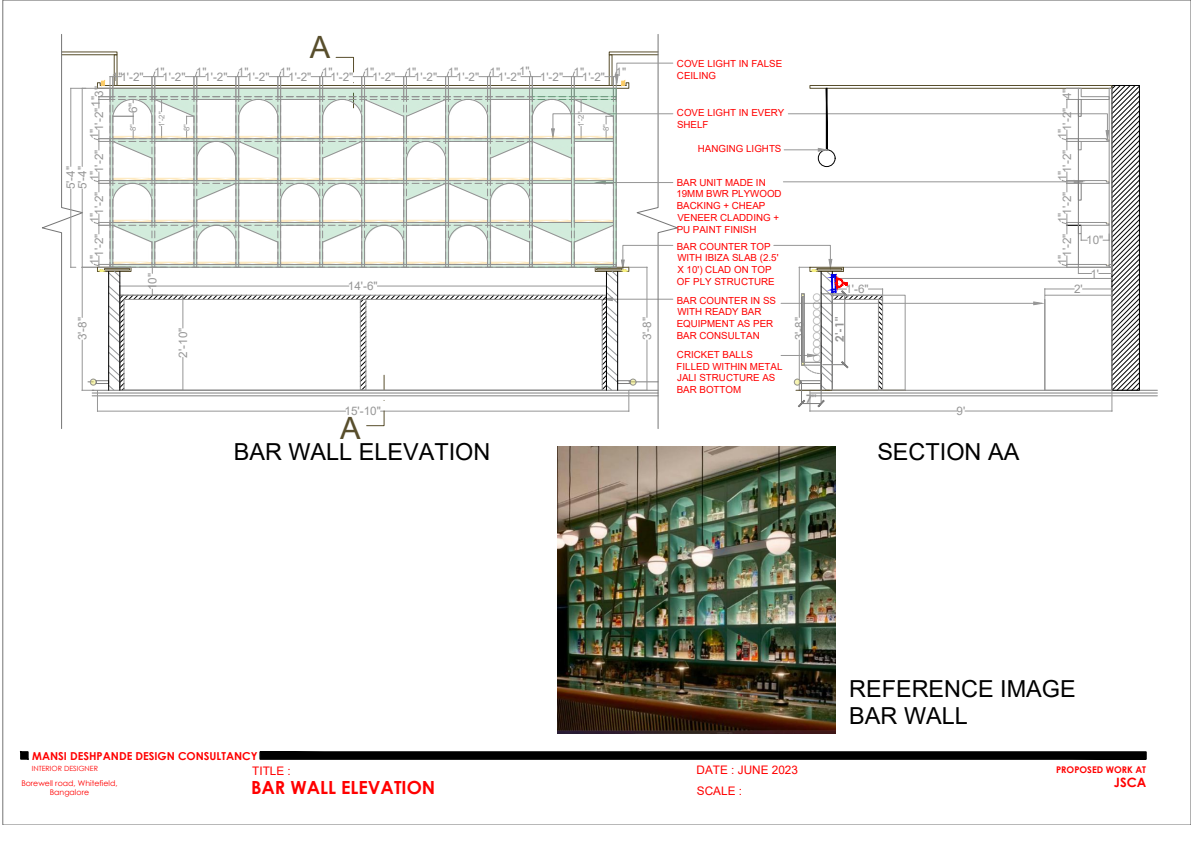
<style>
.page{position:relative;width:1191px;height:842px;background:#fff}
.page>*{position:absolute;margin:0;border:0;box-sizing:border-box;transform-origin:0 0}
.t1{font:30.7px "Arial";color:#584e2c}
.t2{font:23.4px/27.9px "Arial";color:#000}
.t3{font:700 18.1px "Century Gothic";color:#f00}
.t4{font:700 12.9px "Century Gothic";color:#f00}
.t5{font:11.8px/21.2px "Arial";color:#f00}
.t6{font:11.7px "Arial";color:#969696}
.t7{font:700 11.7px "Century Gothic";color:#969696}
.t8{font:700 11px "Century Gothic";color:#f00}
.t9{font:9.8px/11.8px "Arial";color:#f00}
.t10{font:700 9.2px "Century Gothic";color:#f00}
.t11{font:7.8px/9.5px "Century Gothic";color:#f00;text-align:center}
.t12{font:7.8px "Arial";color:#969696}
.t13{font:7.1px "Century Gothic";color:#f00}
</style>
<div class="page">
<svg style="left:20px;top:751px;width:8px;height:8px"></svg>
<svg style="left:260px;top:751px;width:886px;height:9px;background:#111"></svg>
<div style="left:260px;top:752px;width:886px;height:7px;border:1px solid #000"></div>
<hr style="left:810px;top:393px;width:347px;height:1px;background:#818181">
<hr style="left:810px;top:396px;width:347px;height:1px;background:#818181">
<hr style="left:810px;top:390px;width:347px;height:1px;background:#818181">
<img style="left:557px;top:446px;width:279px;height:288px">
<svg style="left:42px;top:34px;width:635px;height:395px"></svg>
<hr style="left:606px;top:271px;width:1px;height:119px;background:#000">
<hr style="left:617px;top:271px;width:1px;height:119px;background:#000">
<img style="left:532px;top:88px;width:84px;height:9px">
<svg style="left:773px;top:85px;width:367px;height:327px"></svg>
<div style="left:1044px;top:295px;width:68px;height:95px;border:1px solid #969696"></div>
<div style="left:832px;top:295px;width:73px;height:95px;border:1px solid #969696"></div>
<p class="t6" style="left:91px;top:97px;width:12px;rotate:-90deg">3"</p>
<p class="t6" style="left:88px;top:107px;width:12px;rotate:-90deg">1"</p>
<p class="t6" style="left:91px;top:131px;width:25px;rotate:-90deg">1'-2"</p>
<p class="t6" style="left:86px;top:139px;width:12px;rotate:-90deg">1"</p>
<p class="t6" style="left:91px;top:173px;width:25px;rotate:-90deg">1'-2"</p>
<p class="t6" style="left:86px;top:181px;width:12px;rotate:-90deg">1"</p>
<p class="t6" style="left:91px;top:215px;width:25px;rotate:-90deg">1'-2"</p>
<p class="t6" style="left:86px;top:223px;width:12px;rotate:-90deg">1"</p>
<p class="t6" style="left:91px;top:257px;width:25px;rotate:-90deg">1'-2"</p>
<p class="t6" style="left:86px;top:265px;width:12px;rotate:-90deg">1"</p>
<p class="t6" style="left:63px;top:189px;width:25px;rotate:-90deg">5'-4"</p>
<p class="t6" style="left:74px;top:189px;width:25px;rotate:-90deg">5'-4"</p>
<p class="t6" style="left:74px;top:340px;width:25px;rotate:-90deg">3'-8"</p>
<h1 class="t1" style="left:310px;top:26px;width:22px">A</h1>
<p class="t6" style="left:112px;top:69px;width:411px">1"1'-2" 1"1'-2" 1"1'-2" 1"1'-2" 1"1'-2" 1"1'-2" 1"1'-2" 1"1'-2" 1"1'-2" 1"1'-2"</p>
<p class="t6" style="left:519px;top:63px;width:12px">1"</p>
<p class="t12" style="left:156px;top:127px;width:17px;rotate:-90deg">1'-2"</p>
<p class="t12" style="left:128px;top:131px;width:9px;rotate:-90deg">8"</p>
<p class="t12" style="left:181px;top:131px;width:9px;rotate:-90deg">8"</p>
<p class="t6" style="left:125px;top:113px;width:12px;rotate:-90deg">6"</p>
<p class="t6" style="left:540px;top:69px;width:88px">1'-2" 1"1'-2" 1"</p>
<p class="t12" style="left:576px;top:127px;width:17px;rotate:-90deg">1'-2"</p>
<p class="t12" style="left:601px;top:131px;width:9px;rotate:-90deg">8"</p>
<p class="t6" style="left:144px;top:290px;width:19px;rotate:-90deg">10"</p>
<p class="t6" style="left:175px;top:358px;width:31px;rotate:-90deg">2'-10"</p>
<p class="t6" style="left:348px;top:278px;width:31px">14'-6"</p>
<p class="t6" style="left:344px;top:403px;width:38px">15'-10"</p>
<h1 class="t1" style="left:340px;top:407px;width:22px">A</h1>
<p class="t9" style="left:677px;top:58px;width:107px">COVE LIGHT IN FALSE<br>CEILING</p>
<p class="t9" style="left:677px;top:107px;width:109px">COVE LIGHT IN EVERY<br>SHELF</p>
<p class="t9" style="left:698px;top:143px;width:85px">HANGING LIGHTS</p>
<p class="t9" style="left:676px;top:176px;width:107px">BAR UNIT MADE IN<br>19MM BWR PLYWOOD<br>BACKING + CHEAP<br>VENEER CLADDING +<br>PU PAINT FINISH</p>
<p class="t9" style="left:676px;top:240px;width:103px">BAR COUNTER TOP<br>WITH IBIZA SLAB (2.5'<br>X 10') CLAD ON TOP<br>OF PLY STRUCTURE</p>
<p class="t9" style="left:676px;top:294px;width:101px">BAR COUNTER IN SS<br>WITH READY BAR<br>EQUIPMENT AS PER<br>BAR CONSULTAN</p>
<p class="t6" style="left:639px;top:340px;width:25px;rotate:-90deg">3'-8"</p>
<p class="t6" style="left:791px;top:340px;width:25px;rotate:-90deg">3'-8"</p>
<p class="t9" style="left:676px;top:349px;width:107px">CRICKET BALLS<br>FILLED WITHIN METAL<br>JALI STRUCTURE AS<br>BAR BOTTOM</p>
<p class="t7" style="left:805px;top:389px;width:12px">7"</p>
<p class="t6" style="left:845px;top:281px;width:25px">1'-6"</p>
<p class="t7" style="left:831px;top:342px;width:26px;rotate:-90deg">2'-1"</p>
<p class="t6" style="left:956px;top:403px;width:10px">9'</p>
<h2 class="t2" style="left:234px;top:438px;width:258px">BAR WALL ELEVATION</h2>
<h2 class="t2" style="left:877px;top:438px;width:143px">SECTION AA</h2>
<p class="t6" style="left:1059px;top:99px;width:12px;rotate:-90deg">4"</p>
<p class="t6" style="left:1059px;top:131px;width:25px;rotate:-90deg">1'-2"</p>
<p class="t6" style="left:1054px;top:139px;width:12px;rotate:-90deg">1"</p>
<p class="t6" style="left:1059px;top:173px;width:25px;rotate:-90deg">1'-2"</p>
<p class="t6" style="left:1054px;top:181px;width:12px;rotate:-90deg">1"</p>
<p class="t6" style="left:1059px;top:215px;width:25px;rotate:-90deg">1'-2"</p>
<p class="t6" style="left:1054px;top:223px;width:12px;rotate:-90deg">1"</p>
<p class="t6" style="left:1059px;top:257px;width:25px;rotate:-90deg">1'-2"</p>
<p class="t6" style="left:1054px;top:265px;width:12px;rotate:-90deg">1"</p>
<p class="t6" style="left:1086px;top:232px;width:19px">10"</p>
<p class="t6" style="left:1090px;top:265px;width:10px">1'</p>
<p class="t6" style="left:1074px;top:281px;width:10px">2'</p>
<h2 class="t2" style="left:849px;top:674px;width:228px">REFERENCE IMAGE<br>BAR WALL</h2>
<p class="t8" style="left:32px;top:747px;width:227px">MANSI DESHPANDE DESIGN CONSULTANCY</p>
<p class="t13" style="left:32px;top:763px;width:68px">INTERIOR DESIGNER</p>
<p class="t11" style="left:21px;top:778px;width:98px">Borewell road, Whitefield,<br>Bangalore</p>
<p class="t5" style="left:252px;top:760px;width:40px">TITLE :</p>
<h3 class="t3" style="left:251px;top:773px;width:186px">BAR WALL ELEVATION</h3>
<p class="t5" style="left:696px;top:759px;width:103px">DATE : JUNE 2023<br>SCALE :</p>
<p class="t10" style="left:1056px;top:763px;width:91px">PROPOSED WORK AT</p>
<h3 class="t4" style="left:1113px;top:773px;width:34px">JSCA</h3>
</div>
